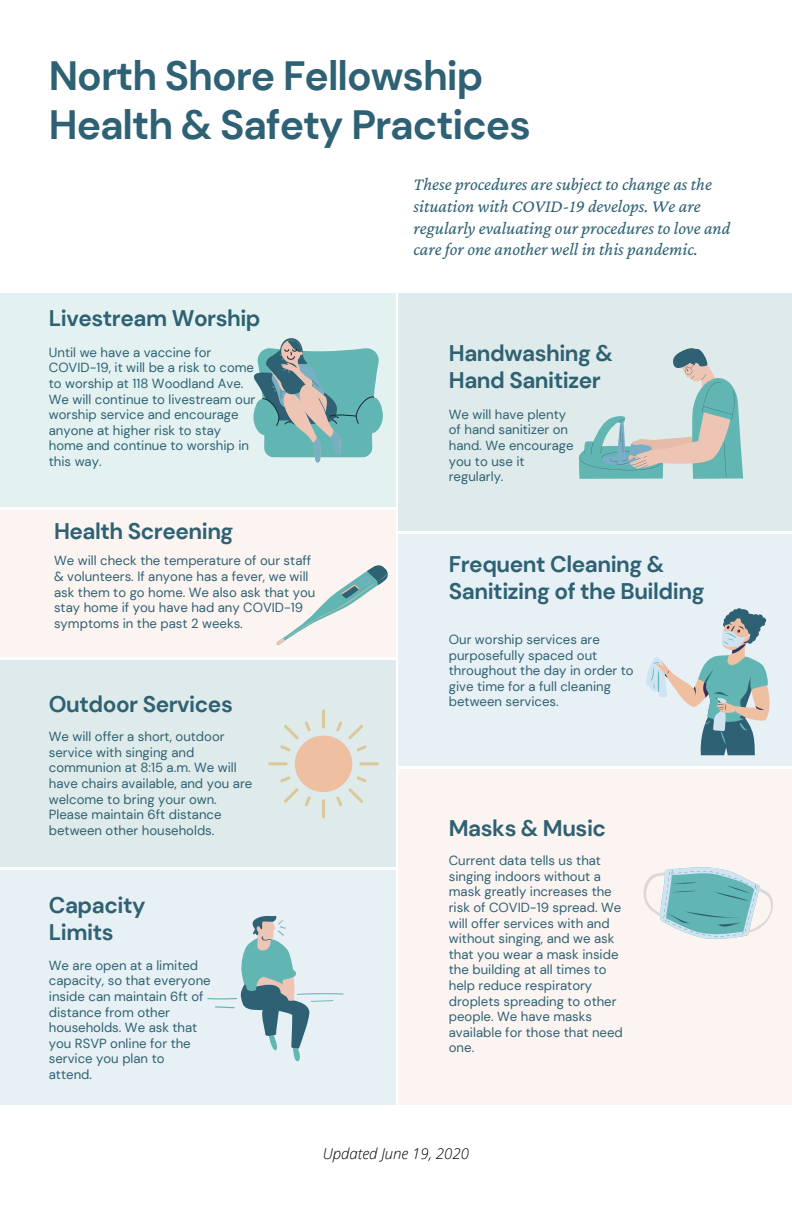
<style>
.page{position:relative;width:792px;height:1224px;background:#fff}
.page>*{position:absolute;margin:0;border:0;box-sizing:border-box;transform-origin:0 0}
.t1{font:700 40.9px/49px "DM Sans";letter-spacing:-.025em;color:#2e6173}
.t2{font:700 22.6px/27px "DM Sans";letter-spacing:-.02em;color:#2e6173}
.t3{font:italic 18.2px/21.6px "Crimson Pro";color:#2e6173}
.t4{font:italic 300 15px "Open Sans";color:#000}
.t5{font:13.2px/15.6px "DM Sans";color:#2e6173}
</style>
<div class="page">
<div style="left:0;top:510px;width:396px;height:147px;background:#fcf4f1"></div>
<svg style="left:276px;top:565px;width:112px;height:80px"></svg>
<div style="left:399px;top:293px;width:393px;height:238px;background:#dfebea"></div>
<svg style="left:579px;top:348px;width:164px;height:131px"></svg>
<div style="left:399px;top:535px;width:393px;height:231px;background:#e7f0f4"></div>
<div style="left:0;top:660px;width:396px;height:207px;background:#dfebea"></div>
<div style="left:399px;top:770px;width:393px;height:335px;background:#fcf4f1"></div>
<div style="left:0;top:870px;width:396px;height:235px;background:#e7f0f4"></div>
<svg style="left:207px;top:915px;width:137px;height:146px"></svg>
<div style="left:0;top:293px;width:396px;height:214px;background:#e3f2f1"></div>
<svg style="left:253px;top:338px;width:130px;height:125px"></svg>
<svg style="left:646px;top:608px;width:124px;height:147px"></svg>
<svg style="left:643px;top:867px;width:130px;height:72px"></svg>
<svg style="left:268px;top:709px;width:111px;height:109px"></svg>
<h1 class="t1" style="left:49px;top:52px;width:483px">North Shore Fellowship<br>Health &amp; Safety Practices</h1>
<h2 class="t2" style="left:49px;top:305px;width:213px">Livestream Worship</h2>
<p class="t5" style="left:49px;top:344px;width:208px">Until we have a vaccine for<br>COVID-19, it will be a risk to come to worship at 118 Woodland Ave.<br>We will continue to livestream our worship service and encourage anyone at higher risk to stay home and continue to worship in this way.</p>
<h2 class="t2" style="left:54px;top:518px;width:181px">Health Screening</h2>
<p class="t5" style="left:54px;top:553px;width:263px">We will check the temperature of our staff &amp; volunteers. If anyone has a fever, we will ask them to go home. We also ask that you stay home if you have had any COVID-19 symptoms in the past 2 weeks.</p>
<h2 class="t2" style="left:49px;top:691px;width:186px">Outdoor Services</h2>
<p class="t5" style="left:49px;top:729px;width:205px">We will offer a short, outdoor service with singing and communion at 8:15 a.m. We will have chairs available, and you are welcome to bring your own.<br>Please maintain 6ft distance between other households.</p>
<h2 class="t2" style="left:49px;top:892px;width:98px">Capacity<br>Limits</h2>
<p class="t5" style="left:49px;top:957px;width:163px">We are open at a limited capacity, so that everyone inside can maintain 6ft of distance from other households. We ask that you RSVP online for the service you plan to attend.</p>
<h3 class="t3" style="left:414px;top:173px;width:318px">These procedures are subject to change as the situation with COVID-19 develops. We are regularly evaluating our procedures to love and carefor one another well in this pandemic.</h3>
<h2 class="t2" style="left:449px;top:340px;width:166px">Handwashing &amp;<br>Hand Sanitizer</h2>
<p class="t5" style="left:449px;top:406px;width:126px">We will have plenty of hand sanitizer on hand. We encourage you to use it regularly.</p>
<h2 class="t2" style="left:449px;top:551px;width:257px">Frequent Cleaning &amp;<br>Sanitizing of the Building</h2>
<p class="t5" style="left:449px;top:632px;width:186px">Our worship services are purposefully spaced out throughout the day in order to give time for a full cleaning between services.</p>
<h2 class="t2" style="left:449px;top:814px;width:159px">Masks &amp; Music</h2>
<p class="t5" style="left:449px;top:853px;width:176px">Current data tells us that singing indoors without a mask greatly increases the risk of COVID-19 spread. We will offer services with and without singing, and we ask that you wear a mask inside the building at all times to help reduce respiratory droplets spreading to other people. We have masks available for those that need one.</p>
<p class="t4" style="left:323px;top:1143px;width:148px">Updated June 19, 2020</p>
</div>
